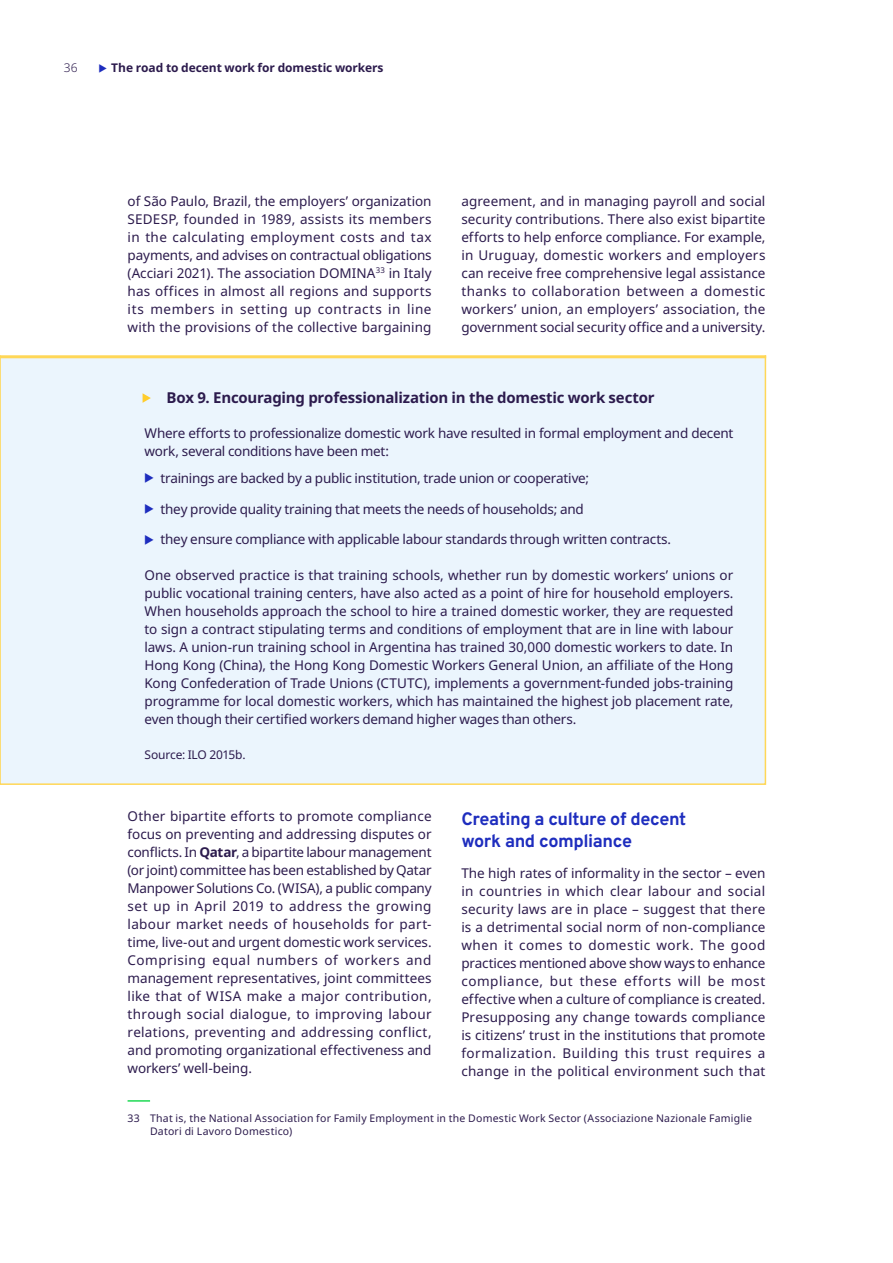
<style>
.page{position:relative;width:893px;height:1263px;background:#fff}
.page>*{position:absolute;margin:0;border:0;box-sizing:border-box;transform-origin:0 0}
.t1{font:700 18px/21.6px "Overpass";letter-spacing:-.025em;color:#1e2dbe}
.t2{font:700 15px "Noto Sans";letter-spacing:-.015em;color:#2c1b4d}
.t3{font:13.5px/18px "Noto Sans";letter-spacing:-.015em;color:#2c1b4d;text-align:justify}
.t4{font:700 12px "Noto Sans";letter-spacing:-.005em;color:#2c1b4d}
.t5{font:12px "Noto Sans";letter-spacing:-.02em;color:#2c1b4d}
.t6{font:300 12px "Noto Sans";color:#2c1b4d}
.t7{font:10.5px/13.5px "Noto Sans";letter-spacing:.02em;color:#2c1b4d}
.s1{font-weight:700}
</style>
<div class="page">
<hr style="left:128px;top:1100px;width:22px;height:2px;background:#1fd954">
<div style="left:0;top:357px;width:765px;height:427px;background:#ebf5fd"></div>
<hr style="left:0;top:355px;width:766px;height:3px;background:#ffd757">
<svg style="left:143px;top:393px;width:8px;height:10px"></svg>
<p class="t6" style="left:64px;top:60px;width:15px">36</p>
<p class="t4" style="left:111px;top:60px;width:274px">The road to decent work for domestic workers</p>
<p class="t3" style="left:128px;top:192px;width:306px">of São Paulo, Brazil, the employers’ organization SEDESP, founded in 1989, assists its members in the calculating employment costs and tax payments, and advises on contractual obligations (Acciari 2021). The association DOMINA<sup>33</sup> in Italy has offices in almost all regions and supports its members in setting up contracts in line with the provisions of the collective bargaining</p>
<p class="t3" style="left:461px;top:192px;width:306px">agreement, and in managing payroll and social security contributions. There also exist bipartite efforts to help enforce compliance. For example, in Uruguay, domestic workers and employers can receive free comprehensive legal assistance thanks to collaboration between a domestic workers’ union, an employers’ association, the government social security office and a university.</p>
<p class="t2" style="left:167px;top:387px;width:489px">Box 9. Encouraging professionalization in the domestic work sector</p>
<p class="t3" style="left:145px;top:425px;width:590px">Where efforts to professionalize domestic work have resulted in formal employment and decent work, several conditions have been met:</p>
<p class="t3" style="left:161px;top:469px;width:430px">trainings are backed by a public institution, trade union or cooperative;</p>
<p class="t3" style="left:161px;top:500px;width:425px">they provide quality training that meets the needs of households; and</p>
<p class="t3" style="left:161px;top:531px;width:512px">they ensure compliance with applicable labour standards through written contracts.</p>
<p class="t3" style="left:145px;top:566px;width:590px">One observed practice is that training schools, whether run by domestic workers’ unions or public vocational training centers, have also acted as a point of hire for household employers.<br>When households approach the school to hire a trained domestic worker, they are requested to sign a contract stipulating terms and conditions of employment that are in line with labour laws. A union-run training school in Argentina has trained 30,000 domestic workers to date. In Hong Kong (China), the Hong Kong Domestic Workers General Union, an affiliate of the Hong Kong Confederation of Trade Unions (CTUTC), implements a government-funded jobs-training programme for local domestic workers, which has maintained the highest job placement rate, even though their certified workers demand higher wages than others.</p>
<p class="t5" style="left:145px;top:747px;width:102px">Source: ILO 2015b.</p>
<p class="t3" style="left:128px;top:808px;width:306px">Other bipartite efforts to promote compliance focus on preventing and addressing disputes or conflicts. In <span class="s1">Qatar</span>, a bipartite labour management (or joint) committee has been established by Qatar Manpower Solutions Co. (WISA), a public company set up in April 2019 to address the growing labour market needs of households for part&shy;time, live-out and urgent domestic work services.<br>Comprising equal numbers of workers and management representatives, joint committees like that of WISA make a major contribution, through social dialogue, to improving labour relations, preventing and addressing conflict, and promoting organizational effectiveness and workers’ well-being.</p>
<h1 class="t1" style="left:461px;top:807px;width:226px">Creating a culture of decent work and compliance</h1>
<p class="t3" style="left:461px;top:864px;width:306px">The high rates of informality in the sector – even in countries in which clear labour and social security laws are in place – suggest that there is a detrimental social norm of non-compliance when it comes to domestic work. The good practices mentioned above show ways to enhance compliance, but these efforts will be most effective when a culture of compliance is created.<br>Presupposing any change towards compliance is citizens’ trust in the institutions that promote formalization. Building this trust requires a change in the political environment such that</p>
<p class="t7" style="left:150px;top:1111px;width:603px;text-indent:-23px">33 That is, the National Association for Family Employment in the Domestic Work Sector (Associazione Nazionale Famiglie<br>Datori di Lavoro Domestico)</p>
</div>
